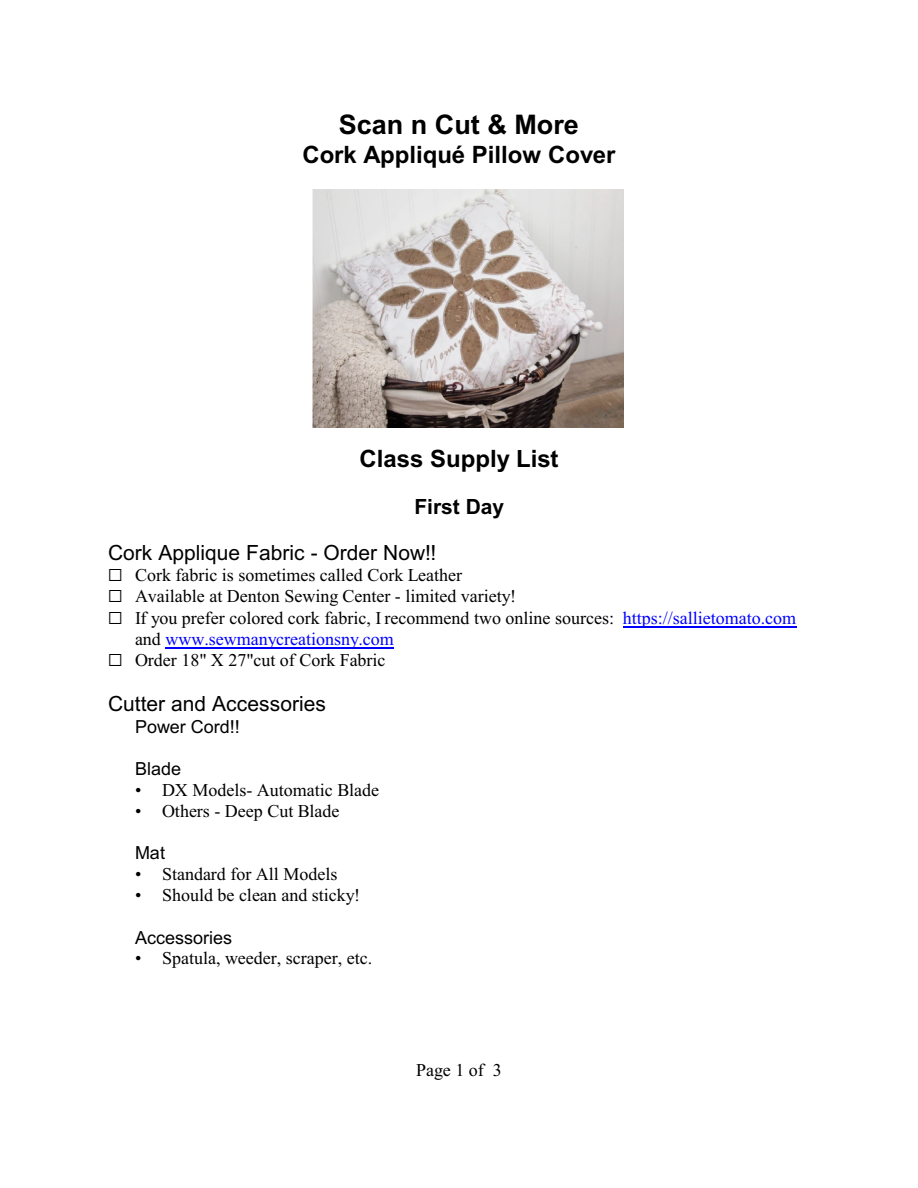
<style>
.page{position:relative;width:918px;height:1188px;background:#fff}
.page>*{position:absolute;margin:0;border:0;box-sizing:border-box;transform-origin:0 0}
.t1{font:700 27px "Arial";color:#000}
.t2{font:700 24px "Arial";color:#000}
.t3{font:21px "Arial";color:#000}
.t4{font:700 21px "Arial";color:#000}
.t5{font:18px/21.3px "Times New Roman";color:#000}
.t6{font:18px "Arial";color:#000}
.s1{color:#00f}
</style>
<div class="page">
<img style="left:312px;top:190px;width:312px;height:238px">
<hr style="left:623px;top:626px;width:173px;height:1px;background:#00f">
<hr style="left:165px;top:648px;width:229px;height:1px;background:#00f">
<h1 class="t1" style="left:339px;top:114px;width:241px">Scan n Cut &amp; More</h1>
<h2 class="t2" style="left:302px;top:145px;width:315px">Cork Appliqué Pillow Cover</h2>
<h2 class="t2" style="left:360px;top:450px;width:200px">Class Supply List</h2>
<p class="t4" style="left:414px;top:499px;width:91px">First Day</p>
<p class="t3" style="left:108px;top:544px;width:330px">Cork Applique Fabric - Order Now!!</p>
<p class="t5" style="left:135px;top:566px;width:663px">Cork fabric is sometimes called Cork Leather<br>Available at Denton Sewing Center - limited variety!<br>If you prefer colored cork fabric, I recommend two online sources: <span class="s1">https://sallietomato.com </span>and <span class="s1">www.sewmanycreationsny.com<br></span>Order 18" X 27"cut of Cork Fabric</p>
<p class="t3" style="left:108px;top:696px;width:219px">Cutter and Accessories</p>
<p class="t6" style="left:135px;top:720px;width:106px">Power Cord!!</p>
<p class="t6" style="left:135px;top:762px;width:48px">Blade</p>
<p class="t5" style="left:135px;top:781px;width:246px">• DX Models- Automatic Blade</p>
<p class="t5" style="left:135px;top:802px;width:206px">• Others - Deep Cut Blade</p>
<p class="t6" style="left:135px;top:846px;width:32px">Mat</p>
<p class="t5" style="left:135px;top:865px;width:204px">• Standard for All Models</p>
<p class="t5" style="left:135px;top:886px;width:227px">• Should be clean and sticky!</p>
<p class="t6" style="left:135px;top:930px;width:99px">Accessories</p>
<p class="t5" style="left:135px;top:949px;width:239px">• Spatula, weeder, scraper, etc.</p>
<p class="t5" style="left:416px;top:1061px;width:87px">Page 1 of 3</p>
</div>
